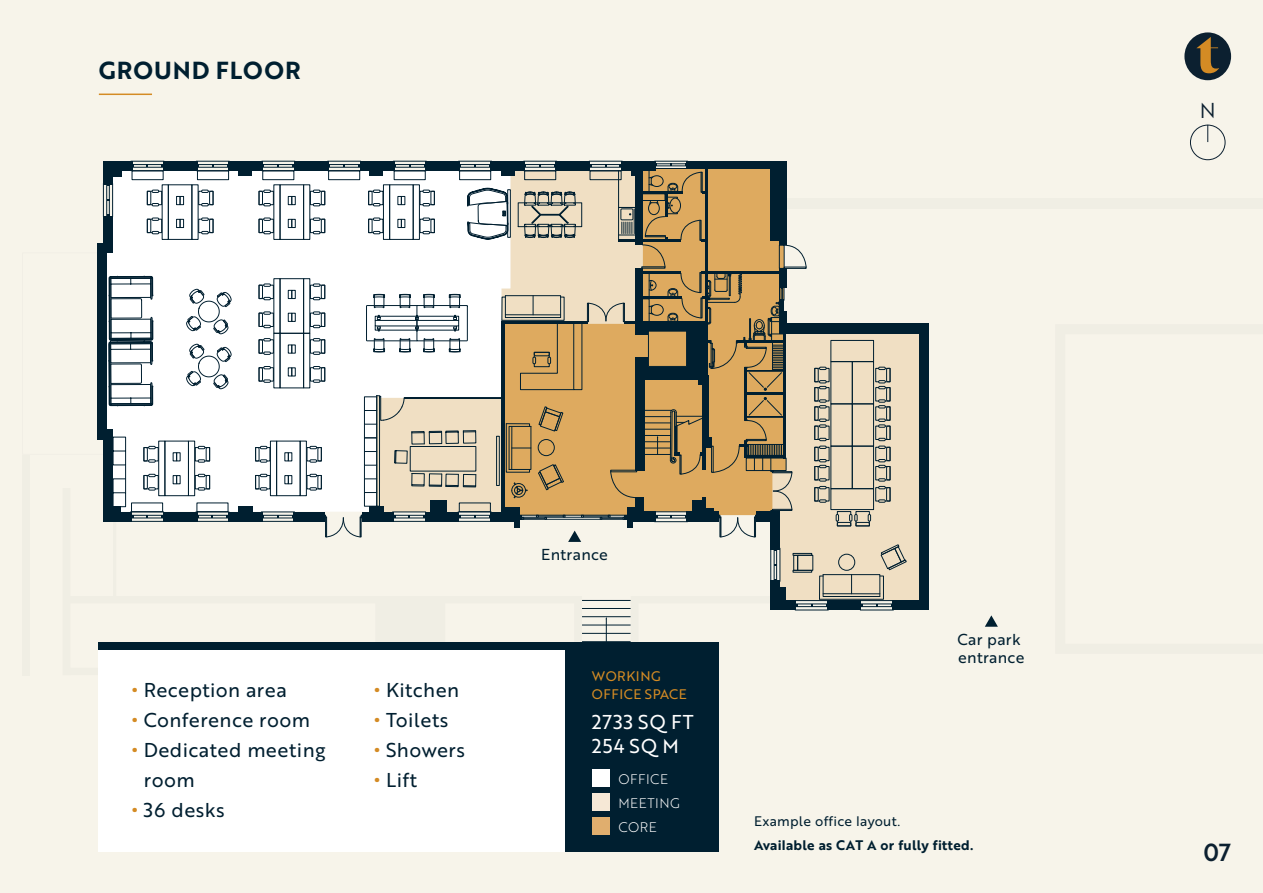
<style>
.page{position:relative;width:1263px;height:893px;background:#f7f4ea}
.page>*{position:absolute;margin:0;border:0;box-sizing:border-box;transform-origin:0 0}
.t1{font:24px "Brother 1816 Bold";letter-spacing:.04em;color:#001f30}
.t2{font:24px "Brother 1816 Medium";color:#0c2030}
.t3{font:21px "Brother 1816 Book";color:#0c2030}
.t4{font:19.5px "Brother 1816 Regular";letter-spacing:.02em;color:#001f30}
.t5{font:19.5px/24px "Brother 1816 Regular";letter-spacing:.045em;color:#fff}
.t6{font:15.45px/18.5px "Brother 1816 Regular";letter-spacing:.02em;color:#001f30}
.t7{font:13.5px "Brother 1816 Bold";letter-spacing:.02em;color:#001f30}
.t8{font:13.5px "Brother 1816 Regular";letter-spacing:.02em;color:#001f30}
.t9{font:13.5px/18px "Brother 1816 Regular";letter-spacing:.04em;color:#d48b24}
.t10{font:13.5px/24px "Brother 1816 Light";letter-spacing:.04em;color:#fff}
.s1{font-family:"Brother 1816 Bold";color:#d48b24}
</style>
<div class="page">
<div style="left:102px;top:171px;width:208px;height:317px;background:#fff"></div>
<div style="left:787px;top:198px;width:476px;height:11px;background:#f0eee4"></div>
<div style="left:238px;top:169px;width:14px;height:7px;background:#001f30"></div>
<hr style="left:262px;top:161px;width:33px;height:1px;background:#001f30">
<hr style="left:262px;top:170px;width:33px;height:1px;background:#001f30">
<hr style="left:263px;top:164px;width:31px;height:1px;background:#001f30">
<hr style="left:263px;top:167px;width:31px;height:1px;background:#001f30">
<hr style="left:328px;top:161px;width:33px;height:1px;background:#001f30">
<hr style="left:393px;top:161px;width:33px;height:1px;background:#001f30">
<hr style="left:458px;top:161px;width:34px;height:1px;background:#001f30">
<hr style="left:524px;top:161px;width:33px;height:1px;background:#001f30">
<hr style="left:589px;top:161px;width:33px;height:1px;background:#001f30">
<hr style="left:654px;top:161px;width:34px;height:1px;background:#001f30">
<hr style="left:196px;top:161px;width:33px;height:1px;background:#001f30">
<hr style="left:196px;top:170px;width:33px;height:1px;background:#001f30">
<hr style="left:197px;top:164px;width:32px;height:1px;background:#001f30">
<hr style="left:197px;top:167px;width:32px;height:1px;background:#001f30">
<hr style="left:103px;top:183px;width:1px;height:34px;background:#001f30">
<hr style="left:106px;top:184px;width:1px;height:32px;background:#001f30">
<div style="left:784px;top:324px;width:145px;height:10px;background:#001f30"></div>
<div style="left:919px;top:333px;width:10px;height:277px;background:#001f30"></div>
<div style="left:197px;top:171px;width:32px;height:9px;border:1px solid #001f30"></div>
<div style="left:263px;top:171px;width:31px;height:9px;border:1px solid #001f30"></div>
<div style="left:22px;top:455px;width:8px;height:220px;background:#f0eee4"></div>
<svg style="left:121px;top:488px;width:189px;height:34px;background:#dadedf"></svg>
<div style="left:103px;top:429px;width:10px;height:93px;background:#001f30"></div>
<div style="left:110px;top:506px;width:11px;height:16px;background:#001f30"></div>
<div style="left:97px;top:243px;width:10px;height:196px;background:#001f30"></div>
<div style="left:622px;top:161px;width:34px;height:10px;background:#001f30"></div>
<div style="left:103px;top:216px;width:10px;height:37px;background:#001f30"></div>
<div style="left:103px;top:161px;width:29px;height:10px;background:#001f30"></div>
<div style="left:103px;top:169px;width:18px;height:8px;background:#001f30"></div>
<div style="left:103px;top:176px;width:10px;height:9px;background:#001f30"></div>
<div style="left:163px;top:161px;width:34px;height:10px;background:#001f30"></div>
<div style="left:229px;top:161px;width:34px;height:10px;background:#001f30"></div>
<div style="left:294px;top:161px;width:34px;height:10px;background:#001f30"></div>
<div style="left:360px;top:161px;width:34px;height:10px;background:#001f30"></div>
<div style="left:426px;top:161px;width:34px;height:10px;background:#001f30"></div>
<div style="left:491px;top:161px;width:34px;height:10px;background:#001f30"></div>
<div style="left:556px;top:161px;width:34px;height:10px;background:#001f30"></div>
<div style="left:687px;top:161px;width:100px;height:8px;background:#001f30"></div>
<div style="left:294px;top:512px;width:31px;height:10px;background:#001f30"></div>
<div style="left:228px;top:512px;width:34px;height:10px;background:#001f30"></div>
<div style="left:163px;top:512px;width:34px;height:10px;background:#001f30"></div>
<div style="left:120px;top:512px;width:11px;height:10px;background:#001f30"></div>
<svg style="left:259px;top:190px;width:12px;height:16px"></svg>
<svg style="left:259px;top:218px;width:12px;height:16px"></svg>
<div style="left:280px;top:185px;width:24px;height:55px;border:1px solid #001f30"></div>
<svg style="left:288px;top:196px;width:7px;height:9px"></svg>
<svg style="left:288px;top:219px;width:7px;height:9px"></svg>
<svg style="left:259px;top:284px;width:12px;height:16px"></svg>
<svg style="left:259px;top:312px;width:12px;height:16px"></svg>
<div style="left:280px;top:279px;width:24px;height:54px;border:1px solid #001f30"></div>
<svg style="left:288px;top:290px;width:7px;height:9px"></svg>
<svg style="left:288px;top:313px;width:7px;height:8px"></svg>
<svg style="left:259px;top:338px;width:14px;height:16px"></svg>
<svg style="left:259px;top:366px;width:14px;height:16px"></svg>
<div style="left:280px;top:333px;width:24px;height:55px;border:1px solid #001f30"></div>
<svg style="left:288px;top:345px;width:7px;height:8px"></svg>
<svg style="left:288px;top:368px;width:7px;height:8px"></svg>
<svg style="left:201px;top:190px;width:12px;height:16px"></svg>
<svg style="left:201px;top:218px;width:12px;height:16px"></svg>
<div style="left:168px;top:185px;width:24px;height:55px;border:1px solid #001f30"></div>
<svg style="left:176px;top:196px;width:8px;height:9px"></svg>
<svg style="left:176px;top:219px;width:8px;height:9px"></svg>
<svg style="left:255px;top:446px;width:12px;height:16px"></svg>
<svg style="left:255px;top:474px;width:12px;height:16px"></svg>
<div style="left:270px;top:441px;width:7px;height:55px;border:1px solid #001f30"></div>
<div style="left:300px;top:441px;width:6px;height:55px;border:1px solid #001f30"></div>
<div style="left:276px;top:441px;width:24px;height:55px;border:1px solid #001f30"></div>
<svg style="left:285px;top:453px;width:7px;height:8px"></svg>
<svg style="left:285px;top:475px;width:7px;height:9px"></svg>
<div style="left:195px;top:447px;width:3px;height:14px;border:1px solid #001f30"></div>
<svg style="left:198px;top:446px;width:12px;height:16px"></svg>
<div style="left:195px;top:475px;width:3px;height:14px;border:1px solid #001f30"></div>
<svg style="left:198px;top:474px;width:12px;height:16px"></svg>
<svg style="left:144px;top:446px;width:11px;height:16px"></svg>
<svg style="left:144px;top:474px;width:11px;height:16px"></svg>
<div style="left:159px;top:441px;width:6px;height:55px;border:1px solid #001f30"></div>
<div style="left:188px;top:441px;width:7px;height:55px;border:1px solid #001f30"></div>
<div style="left:165px;top:441px;width:24px;height:55px;border:1px solid #001f30"></div>
<svg style="left:173px;top:453px;width:7px;height:8px"></svg>
<svg style="left:173px;top:475px;width:7px;height:9px"></svg>
<svg style="left:113px;top:437px;width:13px;height:70px"></svg>
<svg style="left:186px;top:289px;width:45px;height:45px;background:#d1d7da"></svg>
<svg style="left:186px;top:344px;width:45px;height:45px;background:#d1d7da"></svg>
<svg style="left:107px;top:160px;width:56px;height:246px;background:#ccd2d5"></svg>
<svg style="left:310px;top:164px;width:614px;height:478px"></svg>
<svg style="left:985px;top:615px;width:13px;height:12px"></svg>
<div style="left:98px;top:649px;width:468px;height:202px;background:#fff"></div>
<div style="left:98px;top:642px;width:468px;height:7px;background:#001f30"></div>
<hr style="left:99px;top:94px;width:53px;height:1px;background:#d48b24">
<div style="left:566px;top:642px;width:153px;height:209px;background:#001f30"></div>
<div style="left:592px;top:770px;width:17px;height:17px;background:#fff"></div>
<div style="left:592px;top:817px;width:17px;height:17px;background:#e0ae6e"></div>
<div style="left:592px;top:793px;width:17px;height:18px;background:#f6e8d6"></div>
<div style="left:1190px;top:125px;width:35px;height:35px;border:1px solid #0c2030;border-radius:50%"></div>
<svg style="left:1207px;top:125px;width:1px;height:17px"></svg>
<div style="left:1184px;top:32px;width:47px;height:48px;background:#0c2030;border-radius:50%"></div>
<svg style="left:1196px;top:37px;width:23px;height:36px"></svg>
<p class="t1" style="left:99px;top:52px;width:203px">GROUND FLOOR</p>
<p class="t4" style="left:132px;top:675px;width:157px"><span class="s1">•</span> Reception area</p>
<p class="t4" style="left:132px;top:705px;width:180px"><span class="s1">•</span> Conference room</p>
<p class="t4" style="left:132px;top:735px;width:195px"><span class="s1">•</span> Dedicated meeting</p>
<p class="t4" style="left:144px;top:765px;width:52px">room</p>
<p class="t4" style="left:132px;top:795px;width:94px"><span class="s1">•</span> 36 desks</p>
<p class="t4" style="left:374px;top:675px;width:86px"><span class="s1">•</span> Kitchen</p>
<p class="t4" style="left:374px;top:705px;width:76px"><span class="s1">•</span> Toilets</p>
<p class="t4" style="left:374px;top:735px;width:92px"><span class="s1">•</span> Showers</p>
<p class="t4" style="left:374px;top:765px;width:45px"><span class="s1">•</span> Lift</p>
<p class="t6" style="left:541px;top:545px;width:68px">Entrance</p>
<p class="t9" style="left:592px;top:666px;width:96px">WORKING<br>OFFICE SPACE</p>
<p class="t5" style="left:592px;top:709px;width:103px">2733 SQ FT<br>254 SQ M</p>
<p class="t10" style="left:618px;top:766px;width:63px">OFFICE<br>MEETING<br>CORE</p>
<p class="t6" style="left:957px;top:629px;width:68px">Car park entrance</p>
<p class="t8" style="left:754px;top:811px;width:147px">Example office layout.</p>
<p class="t7" style="left:754px;top:835px;width:221px">Available as CAT A or fully fitted.</p>
<p class="t3" style="left:1200px;top:95px;width:17px">N</p>
<p class="t2" style="left:1203px;top:834px;width:29px">07</p>
</div>
